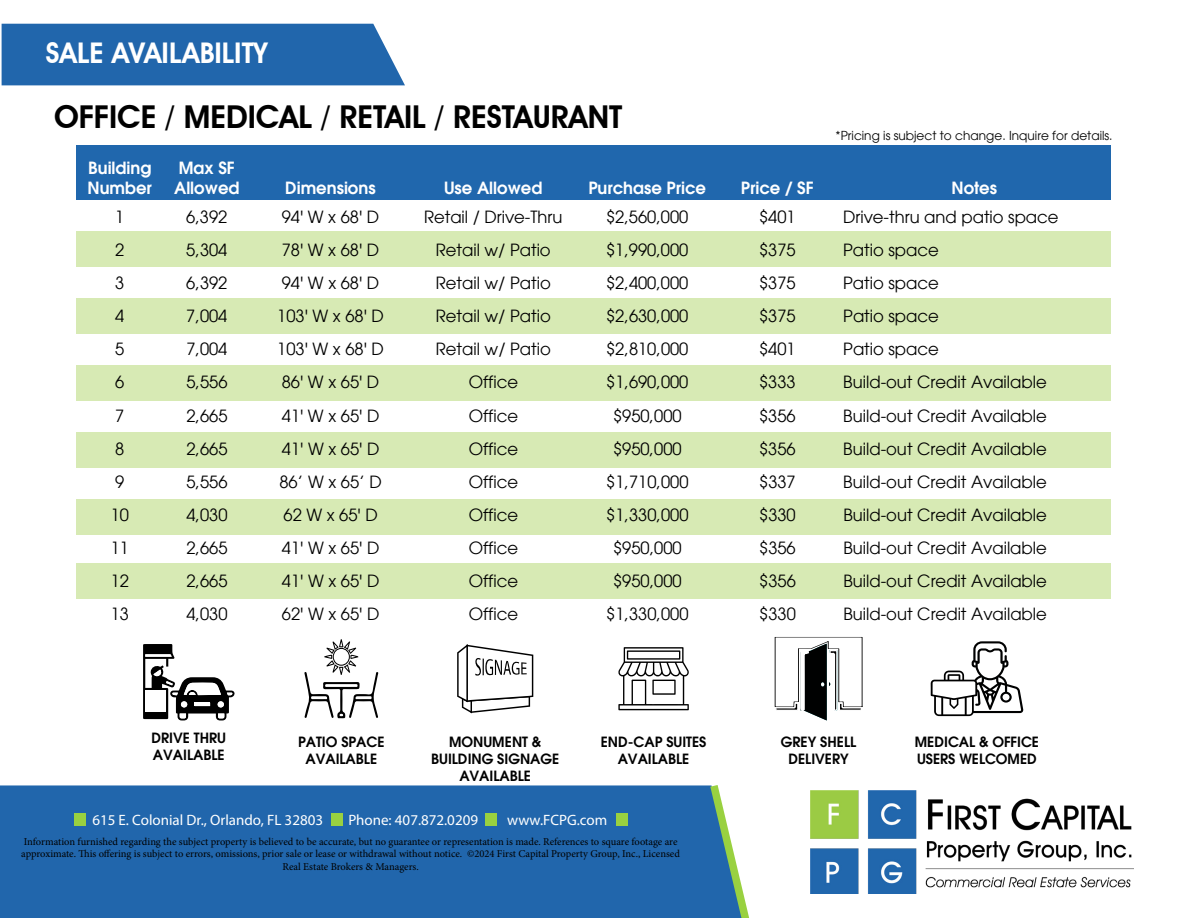
<style>
.page{position:relative;width:1188px;height:918px;background:#fff}
.page>*{position:absolute;margin:0;border:0;box-sizing:border-box;transform-origin:0 0}
.t1{font:600 31.5px "Avant Garde IT Cby BT";color:#000}
.t2{font:600 28.5px "Avant Garde IT Cby BT";color:#fff}
.t3{font:16.5px "Avant Garde";color:#000}
.t4{font:600 16.5px/19.8px "Avant Garde";color:#fff}
.t5{font:15px "Myriad Pro";color:#fff}
.t6{font:600 13.8px/16.6px "Avant Garde";color:#000;text-align:center}
.t7{font:12.15px "Avant Garde";color:#000}
.t8{font:10.5px/12.6px "Minion Pro";letter-spacing:-.005em;color:#000;text-align:center}
</style>
<div class="page">
<div style="left:76px;top:563px;width:1036px;height:36px;background:#d7eab4"></div>
<div style="left:0;top:785px;width:705px;height:133px;background:#2166ac"></div>
<div style="left:2px;top:24px;width:403px;height:61px;background:#2166ac"></div>
<svg style="left:705px;top:785px;width:45px;height:133px"></svg>
<img style="left:810px;top:790px;width:324px;height:103px">
<div style="left:485px;top:814px;width:12px;height:12px;background:#99d140"></div>
<div style="left:616px;top:814px;width:12px;height:12px;background:#99d140"></div>
<div style="left:331px;top:814px;width:12px;height:12px;background:#99d140"></div>
<div style="left:74px;top:814px;width:12px;height:12px;background:#99d140"></div>
<div style="left:76px;top:499px;width:1036px;height:36px;background:#d7eab4"></div>
<div style="left:76px;top:432px;width:1036px;height:36px;background:#d7eab4"></div>
<div style="left:76px;top:298px;width:1036px;height:36px;background:#d7eab4"></div>
<div style="left:76px;top:365px;width:1036px;height:36px;background:#d7eab4"></div>
<div style="left:76px;top:231px;width:1036px;height:36px;background:#d7eab4"></div>
<div style="left:76px;top:145px;width:1036px;height:55px;background:#2067ad"></div>
<svg style="left:774px;top:637px;width:89px;height:83px"></svg>
<svg style="left:618px;top:647px;width:71px;height:63px"></svg>
<svg style="left:304px;top:639px;width:75px;height:80px"></svg>
<svg style="left:457px;top:644px;width:76px;height:69px"></svg>
<svg style="left:931px;top:641px;width:92px;height:75px"></svg>
<svg style="left:143px;top:644px;width:92px;height:77px"></svg>
<h2 class="t2" style="left:46px;top:36px;width:223px">SALE AVAILABILITY</h2>
<h1 class="t1" style="left:54px;top:98px;width:570px">OFFICE / MEDICAL / RETAIL / RESTAURANT</h1>
<p class="t4" style="left:88px;top:158px;width:66px">Building<br>Number</p>
<p class="t4" style="left:174px;top:158px;width:67px">Max SF<br>Allowed</p>
<p class="t7" style="left:836px;top:129px;width:279px">*Pricing is subject to change. Inquire for details.</p>
<p class="t4" style="left:285px;top:178px;width:92px">Dimensions</p>
<p class="t4" style="left:444px;top:178px;width:100px">Use Allowed</p>
<p class="t4" style="left:588px;top:178px;width:119px">Purchase Price</p>
<p class="t4" style="left:741px;top:178px;width:74px">Price / SF</p>
<p class="t4" style="left:952px;top:178px;width:47px">Notes</p>
<p class="t3" style="left:115px;top:207px;width:11px">1</p>
<p class="t3" style="left:186px;top:207px;width:43px">6,392</p>
<p class="t3" style="left:282px;top:207px;width:99px">94' W x 68' D</p>
<p class="t3" style="left:424px;top:207px;width:140px">Retail / Drive-Thru</p>
<p class="t3" style="left:606px;top:207px;width:84px">$2,560,000</p>
<p class="t3" style="left:759px;top:207px;width:38px">$401</p>
<p class="t3" style="left:843px;top:207px;width:217px">Drive-thru and patio space</p>
<p class="t3" style="left:115px;top:240px;width:11px">2</p>
<p class="t3" style="left:186px;top:240px;width:43px">5,304</p>
<p class="t3" style="left:282px;top:240px;width:99px">78' W x 68' D</p>
<p class="t3" style="left:436px;top:240px;width:117px">Retail w/ Patio</p>
<p class="t3" style="left:606px;top:240px;width:84px">$1,990,000</p>
<p class="t3" style="left:759px;top:240px;width:38px">$375</p>
<p class="t3" style="left:843px;top:240px;width:97px">Patio space</p>
<p class="t3" style="left:115px;top:273px;width:11px">3</p>
<p class="t3" style="left:186px;top:273px;width:43px">6,392</p>
<p class="t3" style="left:282px;top:273px;width:99px">94' W x 68' D</p>
<p class="t3" style="left:436px;top:273px;width:117px">Retail w/ Patio</p>
<p class="t3" style="left:606px;top:273px;width:84px">$2,400,000</p>
<p class="t3" style="left:759px;top:273px;width:38px">$375</p>
<p class="t3" style="left:843px;top:273px;width:97px">Patio space</p>
<p class="t3" style="left:115px;top:306px;width:11px">4</p>
<p class="t3" style="left:186px;top:306px;width:43px">7,004</p>
<p class="t3" style="left:277px;top:306px;width:108px">103' W x 68' D</p>
<p class="t3" style="left:436px;top:306px;width:117px">Retail w/ Patio</p>
<p class="t3" style="left:606px;top:306px;width:84px">$2,630,000</p>
<p class="t3" style="left:759px;top:306px;width:38px">$375</p>
<p class="t3" style="left:843px;top:306px;width:97px">Patio space</p>
<p class="t3" style="left:115px;top:339px;width:11px">5</p>
<p class="t3" style="left:186px;top:339px;width:43px">7,004</p>
<p class="t3" style="left:277px;top:339px;width:108px">103' W x 68' D</p>
<p class="t3" style="left:436px;top:339px;width:117px">Retail w/ Patio</p>
<p class="t3" style="left:606px;top:339px;width:84px">$2,810,000</p>
<p class="t3" style="left:759px;top:339px;width:38px">$401</p>
<p class="t3" style="left:843px;top:339px;width:97px">Patio space</p>
<p class="t3" style="left:115px;top:372px;width:11px">6</p>
<p class="t3" style="left:186px;top:372px;width:43px">5,556</p>
<p class="t3" style="left:282px;top:372px;width:99px">86' W x 65' D</p>
<p class="t3" style="left:469px;top:372px;width:51px">Office</p>
<p class="t3" style="left:606px;top:372px;width:84px">$1,690,000</p>
<p class="t3" style="left:759px;top:372px;width:38px">$333</p>
<p class="t3" style="left:843px;top:372px;width:205px">Build-out Credit Available</p>
<p class="t3" style="left:115px;top:406px;width:11px">7</p>
<p class="t3" style="left:186px;top:406px;width:43px">2,665</p>
<p class="t3" style="left:282px;top:406px;width:99px">41' W x 65' D</p>
<p class="t3" style="left:469px;top:406px;width:51px">Office</p>
<p class="t3" style="left:613px;top:406px;width:70px">$950,000</p>
<p class="t3" style="left:759px;top:406px;width:38px">$356</p>
<p class="t3" style="left:843px;top:406px;width:205px">Build-out Credit Available</p>
<p class="t3" style="left:115px;top:439px;width:11px">8</p>
<p class="t3" style="left:186px;top:439px;width:43px">2,665</p>
<p class="t3" style="left:282px;top:439px;width:99px">41' W x 65' D</p>
<p class="t3" style="left:469px;top:439px;width:51px">Office</p>
<p class="t3" style="left:613px;top:439px;width:70px">$950,000</p>
<p class="t3" style="left:759px;top:439px;width:38px">$356</p>
<p class="t3" style="left:843px;top:439px;width:205px">Build-out Credit Available</p>
<p class="t3" style="left:115px;top:472px;width:11px">9</p>
<p class="t3" style="left:186px;top:472px;width:43px">5,556</p>
<p class="t3" style="left:279px;top:472px;width:104px">86’ W x 65’ D</p>
<p class="t3" style="left:469px;top:472px;width:51px">Office</p>
<p class="t3" style="left:606px;top:472px;width:84px">$1,710,000</p>
<p class="t3" style="left:759px;top:472px;width:38px">$337</p>
<p class="t3" style="left:843px;top:472px;width:205px">Build-out Credit Available</p>
<p class="t3" style="left:111px;top:505px;width:20px">10</p>
<p class="t3" style="left:186px;top:505px;width:43px">4,030</p>
<p class="t3" style="left:284px;top:505px;width:96px">62 W x 65' D</p>
<p class="t3" style="left:469px;top:505px;width:51px">Office</p>
<p class="t3" style="left:606px;top:505px;width:84px">$1,330,000</p>
<p class="t3" style="left:759px;top:505px;width:38px">$330</p>
<p class="t3" style="left:843px;top:505px;width:205px">Build-out Credit Available</p>
<p class="t3" style="left:111px;top:538px;width:20px">11</p>
<p class="t3" style="left:186px;top:538px;width:43px">2,665</p>
<p class="t3" style="left:282px;top:538px;width:99px">41' W x 65' D</p>
<p class="t3" style="left:469px;top:538px;width:51px">Office</p>
<p class="t3" style="left:613px;top:538px;width:70px">$950,000</p>
<p class="t3" style="left:759px;top:538px;width:38px">$356</p>
<p class="t3" style="left:843px;top:538px;width:205px">Build-out Credit Available</p>
<p class="t3" style="left:111px;top:571px;width:20px">12</p>
<p class="t3" style="left:186px;top:571px;width:43px">2,665</p>
<p class="t3" style="left:282px;top:571px;width:99px">41' W x 65' D</p>
<p class="t3" style="left:469px;top:571px;width:51px">Office</p>
<p class="t3" style="left:613px;top:571px;width:70px">$950,000</p>
<p class="t3" style="left:759px;top:571px;width:38px">$356</p>
<p class="t3" style="left:843px;top:571px;width:205px">Build-out Credit Available</p>
<p class="t3" style="left:111px;top:604px;width:20px">13</p>
<p class="t3" style="left:186px;top:604px;width:43px">4,030</p>
<p class="t3" style="left:282px;top:604px;width:99px">62' W x 65' D</p>
<p class="t3" style="left:469px;top:604px;width:51px">Office</p>
<p class="t3" style="left:606px;top:604px;width:84px">$1,330,000</p>
<p class="t3" style="left:759px;top:604px;width:38px">$330</p>
<p class="t3" style="left:843px;top:604px;width:205px">Build-out Credit Available</p>
<p class="t6" style="left:152px;top:729px;width:76px;text-align:left">DRIVE THRU<br>AVAILABLE</p>
<p class="t6" style="left:298px;top:734px;width:88px">PATIO SPACE<br>AVAILABLE</p>
<p class="t6" style="left:431px;top:734px;width:130px">MONUMENT &amp;<br>BUILDING SIGNAGE<br>AVAILABLE</p>
<p class="t6" style="left:915px;top:734px;width:126px;text-align:left">MEDICAL &amp; OFFICE<br>USERS WELCOMED</p>
<p class="t6" style="left:601px;top:734px;width:107px">END-CAP SUITES<br>AVAILABLE</p>
<p class="t6" style="left:781px;top:734px;width:77px">GREY SHELL<br>DELIVERY</p>
<p class="t5" style="left:92px;top:811px;width:232px">615 E. Colonial Dr., Orlando, FL 32803</p>
<p class="t5" style="left:348px;top:811px;width:131px">Phone: 407.872.0209</p>
<p class="t5" style="left:507px;top:811px;width:102px">www.FCPG.com</p>
<p class="t8" style="left:21px;top:835px;width:660px">Information furnished regarding the subject property is believed to be accurate, but no guarantee or representation is made. References to square footage are approximate. This offering is subject to errors, omissions, prior sale or lease or withdrawal without notice. ©2024 First Capital Property Group, Inc., Licensed<br>Real Estate Brokers &amp; Managers.</p>
</div>
